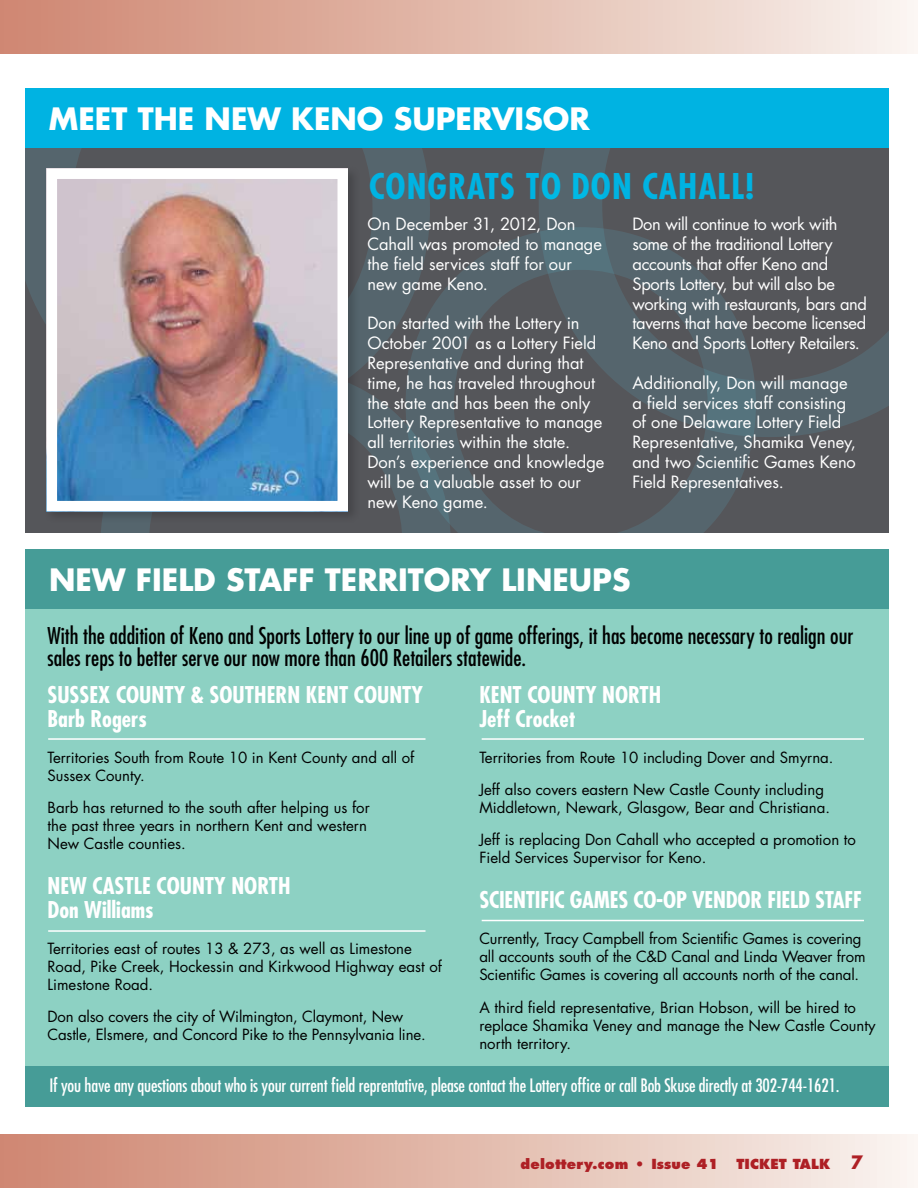
<style>
.page{position:relative;width:918px;height:1188px;background:#fff}
.page>*{position:absolute;margin:0;border:0;box-sizing:border-box;transform-origin:0 0}
.t1{font:700 condensed 34.5px "Futura Std";letter-spacing:.03em;color:#00b3e2}
.t2{font:700 30px "Futura Std";color:#fff}
.t3{font:condensed 22.5px/22.5px "Futura Std";color:#000}
.t4{font:700 condensed 22.5px/24px "Futura Std";color:#fff}
.t5{font:condensed 18px "Futura Std";letter-spacing:-.01em;color:#fff}
.t6{font:16.5px/19.8px "Futura Std";letter-spacing:-.005em;color:#fff}
.t7{font:15px/18px "Futura Std";color:#000}
.t8{font:800 13.5px "Futura Std";letter-spacing:.01em;color:#ae2025}
.s1{font-weight:700;font-size:18px}
</style>
<div class="page">
<div style="left:25px;top:88px;width:864px;height:445px;background:#55565a"></div>
<svg style="left:25px;top:148px;width:405px;height:220px;fill:#55656d"></svg>
<svg style="left:101px;top:389px;width:305px;height:144px"></svg>
<svg style="left:406px;top:227px;width:347px;height:306px"></svg>
<div style="left:43px;top:165px;width:318px;height:360px;background:#000;opacity:.2"></div>
<img style="left:58px;top:179px;width:279px;height:321px">
<div style="left:47px;top:168px;width:301px;height:343px;border:10px solid #fff"></div>
<div style="left:26px;top:550px;width:864px;height:557px;background:#8dd1c3"></div>
<div style="left:26px;top:549px;width:864px;height:60px;background:#469c97"></div>
<div style="left:26px;top:1066px;width:864px;height:41px;background:#469c97"></div>
<hr style="left:48px;top:738px;width:378px;height:2px;background:#fff">
<hr style="left:48px;top:930px;width:378px;height:2px;background:#fff">
<hr style="left:482px;top:738px;width:382px;height:2px;background:#fff">
<hr style="left:482px;top:920px;width:382px;height:1px;background:#fff">
<svg style="left:539px;top:148px;width:350px;height:289px"></svg>
<div style="left:25px;top:88px;width:864px;height:60px;background:#00b3e2"></div>
<div style="left:0;top:0;width:918px;height:54px;background:linear-gradient(to right,#ce846e,#f8f2ed)"></div>
<div style="left:0;top:1134px;width:918px;height:54px;background:linear-gradient(to right,#ce846e,#f8f2ed)"></div>
<h2 class="t2" style="left:49px;top:99px;width:542px">MEET THE NEW KENO SUPERVISOR</h2>
<h1 class="t1" style="left:369px;top:165px;width:386px">CONGRATS TO DON CAHALL!</h1>
<p class="t6" style="left:368px;top:215px;width:236px">On December 31, 2012, Don<br>Cahall was promoted to manage the field services staff for our new game Keno.</p>
<p class="t6" style="left:368px;top:314px;width:239px">Don started with the Lottery in<br>October 2001 as a Lottery Field<br>Representative and during that time, he has traveled throughout the state and has been the only<br>Lottery Representative to manage all territories within the state.<br>Don’s experience and knowledge will be a valuable asset to our new Keno game.</p>
<p class="t6" style="left:632px;top:215px;width:236px">Don will continue to work with some of the traditional Lottery accounts that offer Keno and<br>Sports Lottery, but will also be working with restaurants, bars and taverns that have become licensed<br>Keno and Sports Lottery Retailers.</p>
<p class="t6" style="left:632px;top:373px;width:225px">Additionally, Don will manage a field services staff consisting of one Delaware Lottery Field<br>Representative, Shamika Veney, and two Scientific Games Keno<br>Field Representatives.</p>
<h2 class="t2" style="left:49px;top:560px;width:583px">NEW FI ELD STAFF TERRITORY LINEUPS</h2>
<h3 class="t3" style="left:48px;top:624px;width:807px">With the addition of Keno and Sports Lottery to our line up of game offerings, it has become necessary to realign our sales reps to better serve our now more than 600 Retailers statewide.</h3>
<h3 class="t4" style="left:48px;top:682px;width:377px">SUSSEX COUNTY &amp; SOUTHERN KENT COUNTY<br>BARB ROGERS</h3>
<p class="t7" style="left:48px;top:748px;width:368px">Territories South from Route 10 in Kent County and all of<br>Sussex County.</p>
<p class="t7" style="left:48px;top:799px;width:324px">Barb has returned to the south after helping us for the past three years in northern Kent and western<br>New Castle counties.</p>
<h3 class="t4" style="left:48px;top:874px;width:244px">NEW CASTLE COUNTY NORTH<br>DON WILLIAMS</h3>
<p class="t7" style="left:48px;top:940px;width:396px">Territories east of routes 13 &amp; 273, as well as Limestone<br>Road, Pike Creek, Hockessin and Kirkwood Highway east of<br>Limestone Road.</p>
<p class="t7" style="left:48px;top:1008px;width:380px">Don also covers the city of Wilmington, Claymont, New<br>Castle, Elsmere, and Concord Pike to the Pennsylvania line.</p>
<h3 class="t4" style="left:479px;top:682px;width:184px">KENT COUNTY NORTH<br>JEFF CROCKET</h3>
<p class="t7" style="left:479px;top:741px;width:356px;line-height:32.4px">Territories from Route 10 including Dover and Smyrna.<br>Jeff also covers eastern New Castle County including</p>
<p class="t7" style="left:479px;top:791px;width:378px;line-height:32.4px">Middletown, Newark, Glasgow, Bear and Christiana.<br>Jeff is replacing Don Cahall who accepted a promotion to</p>
<p class="t7" style="left:479px;top:849px;width:228px">Field Services Supervisor for Keno.</p>
<h3 class="t4" style="left:479px;top:888px;width:384px">SCIENTIFIC GAMES CO-OP VENDOR FIELD STAFF</h3>
<p class="t7" style="left:479px;top:930px;width:388px">Currently, Tracy Campbell from Scientific Games is covering all accounts south of the C&amp;D Canal and Linda Weaver from<br>Scientific Games is covering all accounts north of the canal.</p>
<p class="t7" style="left:479px;top:998px;width:398px">A third field representative, Brian Hobson, will be hired to replace Shamika Veney and manage the New Castle County north territory.</p>
<p class="t5" style="left:50px;top:1074px;width:792px">If you have any questions about who is your current field reprentative, please contact the Lottery office or call Bob Skuse directly at 302-744-1621.</p>
<p class="t8" style="left:521px;top:1155px;width:200px">delottery.com • Issue 41</p>
<p class="t8" style="left:736px;top:1155px;width:128px">TICKET TALK <span class="s1">7</span></p>
</div>
